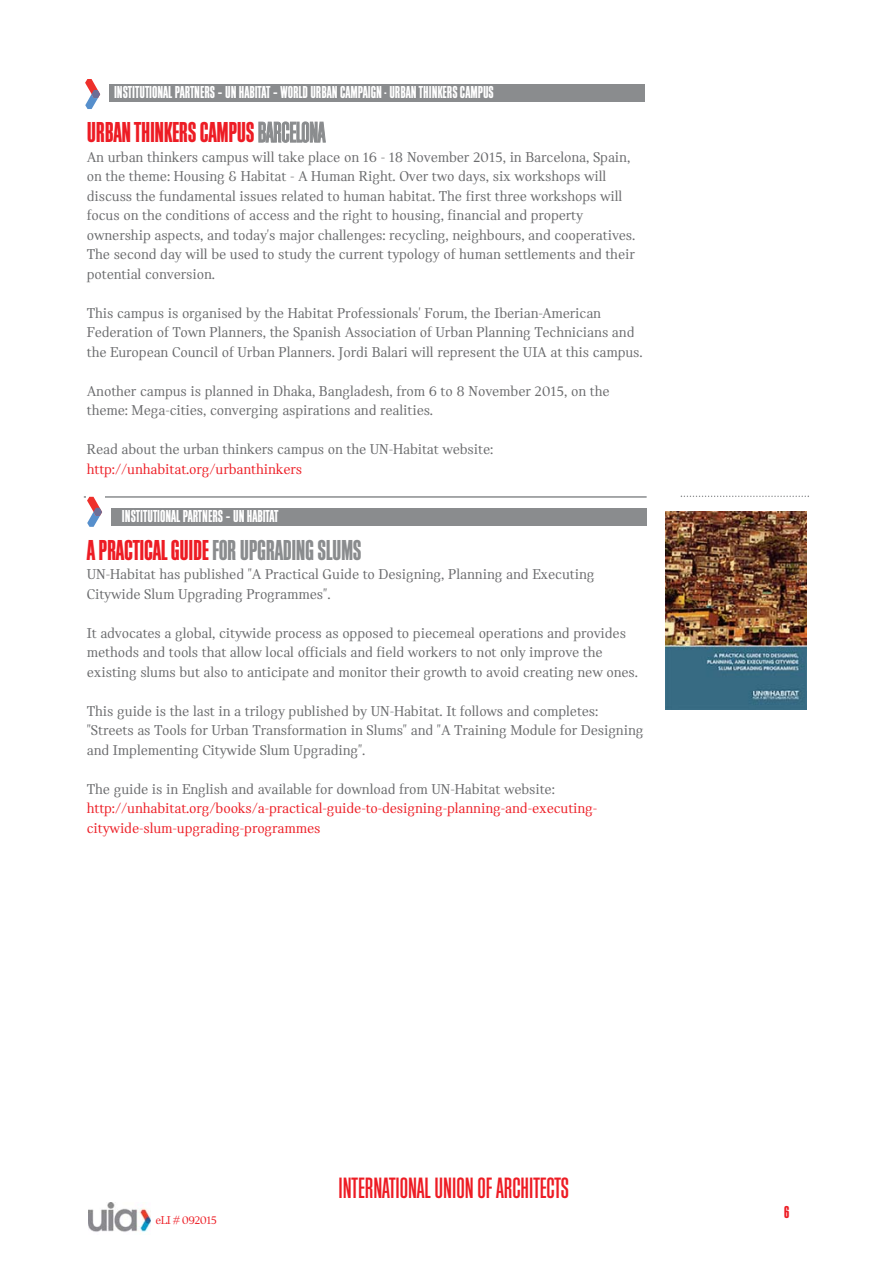
<style>
.page{position:relative;width:893px;height:1263px;background:#fff}
.page>*{position:absolute;margin:0;border:0;box-sizing:border-box;transform-origin:0 0}
.t1{font:30.6px "Block Gothic Medium Extra Cond";color:#ed1c24}
.t2{font:30px "Block Gothic Bold Extra Cond";letter-spacing:-.01em;color:#8a8c8e}
.t3{font:30px "Block Gothic Bold Extra Cond";letter-spacing:-.01em;color:#ed1c24}
.t4{font:18px "Block Gothic Bold Extra Cond";color:#fff}
.t5{font:18px "Block Gothic Bold Extra Cond";color:#ed1c24}
.t6{font:15px/19.5px "Catalog";letter-spacing:-.01em;color:#696a6c}
.t7{font:15px/19.5px "Catalog";letter-spacing:-.01em;color:#ed1c24}
.t8{font:12px "Catalog";letter-spacing:-.05em;color:#ed1c24}
.s1{font-family:"Block Gothic Medium Extra Cond";color:#8a8c8e}
.s2{color:#ed1c24}
</style>
<div class="page">
<svg style="left:85px;top:79px;width:15px;height:30px"></svg>
<div style="left:109px;top:84px;width:535px;height:18px;background:#8a8c8e"></div>
<hr style="left:84px;top:496px;width:562px;height:2px;background:#8a8c8e">
<img style="left:88px;top:1203px;width:62px;height:29px">
<svg style="left:680px;top:496px;width:129px;height:1px"></svg>
<div style="left:86px;top:495px;width:19px;height:34px;background:#fff"></div>
<svg style="left:87px;top:497px;width:15px;height:30px"></svg>
<div style="left:111px;top:508px;width:535px;height:17px;background:#8a8c8e"></div>
<svg style="left:806px;top:512px;width:1px;height:198px"></svg>
<img style="left:665px;top:512px;width:141px;height:198px">
<p class="t4" style="left:114px;top:86px;width:381px">INSTITUTIONAL PARTNERS – UN HABITAT – WORLD URBAN CAMPAIGN - URBAN THINKERS CAMPUS</p>
<h2 class="t3" style="left:87px;top:122px;width:240px">URBAN THINKERS CAMPUS<span class="s1">BARCELONA</span></h2>
<p class="t6" style="left:87px;top:148px;width:550px">An urban thinkers campus will take place on 16 - 18 November 2015, in Barcelona, Spain, on the theme: Housing &amp; Habitat - A Human Right. Over two days, six workshops will discuss the fundamental issues related to human habitat. The first three workshops will focus on the conditions of access and the right to housing, financial and property ownership aspects, and today's major challenges: recycling, neighbours, and cooperatives.<br>The second day will be used to study the current typology of human settlements and their potential conversion.</p>
<p class="t6" style="left:87px;top:304px;width:557px">This campus is organised by the Habitat Professionals' Forum, the Iberian-American<br>Federation of Town Planners, the Spanish Association of Urban Planning Technicians and the European Council of Urban Planners. Jordi Balari will represent the UIA at this campus.</p>
<p class="t6" style="left:87px;top:382px;width:524px">Another campus is planned in Dhaka, Bangladesh, from 6 to 8 November 2015, on the theme: Mega-cities, converging aspirations and realities.</p>
<p class="t6" style="left:87px;top:441px;width:408px">Read about the urban thinkers campus on the UN-Habitat website:</p>
<p class="t7" style="left:87px;top:460px;width:217px">http://unhabitat.org/urbanthinkers</p>
<p class="t4" style="left:122px;top:510px;width:158px">INSTITUTIONAL PARTNERS – UN HABITAT</p>
<h2 class="t2" style="left:87px;top:540px;width:276px"><span class="s2">A PRACTICAL GUIDE</span> FOR UPGRADING SLUMS</h2>
<p class="t6" style="left:87px;top:566px;width:509px">UN-Habitat has published "A Practical Guide to Designing, Planning and Executing<br>Citywide Slum Upgrading Programmes".</p>
<p class="t6" style="left:87px;top:624px;width:552px">It advocates a global, citywide process as opposed to piecemeal operations and provides methods and tools that allow local officials and field workers to not only improve the existing slums but also to anticipate and monitor their growth to avoid creating new ones.</p>
<p class="t6" style="left:87px;top:702px;width:558px">This guide is the last in a trilogy published by UN-Habitat. It follows and completes: "Streets as Tools for Urban Transformation in Slums" and "A Training Module for Designing and Implementing Citywide Slum Upgrading".</p>
<p class="t6" style="left:87px;top:780px;width:469px">The guide is in English and available for download from UN-Habitat website:</p>
<p class="t7" style="left:87px;top:800px;width:512px">http://unhabitat.org/books/a-practical-guide-to-designing-planning-and-executing&shy;citywide-slum-upgrading-programmes</p>
<p class="t8" style="left:156px;top:1216px;width:63px">eLI # 092015</p>
<h1 class="t1" style="left:338px;top:1178px;width:232px">INTERNATIONAL UNION OF ARCHITECTS</h1>
<p class="t5" style="left:784px;top:1206px;width:7px">6</p>
</div>
